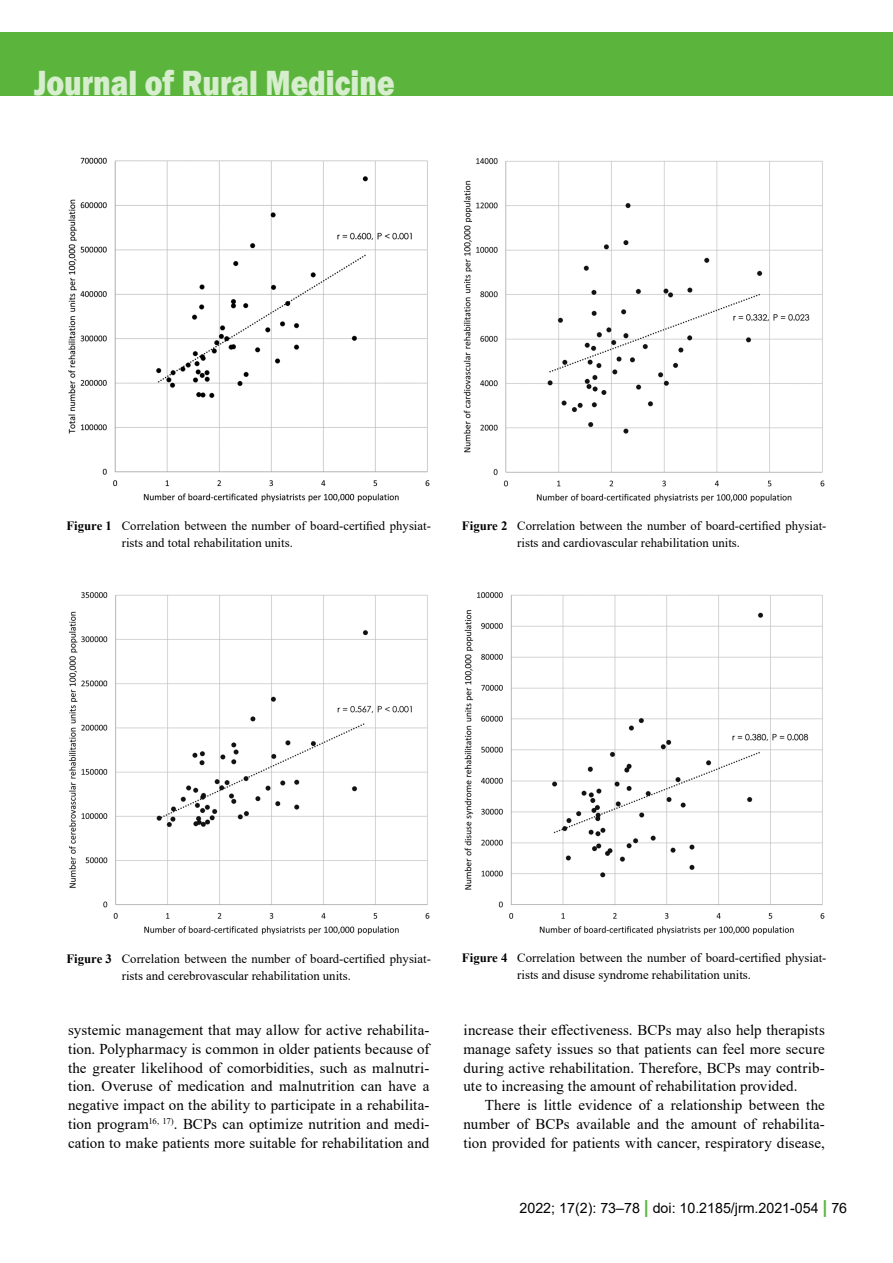
<style>
.page{position:relative;width:893px;height:1263px;background:#fff}
.page>*{position:absolute;margin:0;border:0;box-sizing:border-box;transform-origin:0 0}
.t1{font:800 36px "Franklin Gothic";color:#d6edce;scale:.83 1}
.t2{font:15px/18.8px "Times New Roman";letter-spacing:.005em;color:#000;text-align:justify}
.t3{font:14.25px "Arial";color:#000}
.t4{font:12.75px/17.2px "Times New Roman";color:#000}
.s1{font-weight:700}
.s2{font-weight:700;font-size:18px;color:#5bb53c}
</style>
<div class="page">
<div style="left:0;top:32px;width:893px;height:64px;background:#5bb53c"></div>
<img style="left:68px;top:157px;width:361px;height:345px">
<img style="left:463px;top:158px;width:362px;height:344px">
<img style="left:69px;top:592px;width:360px;height:343px">
<img style="left:464px;top:592px;width:361px;height:342px">
<h1 class="t1" style="left:34px;top:59px;width:436px">Journal of Rural Medicine</h1>
<p class="t4" style="left:122px;top:517px;width:311px;text-indent:-55px"><span class="s1">Figure 1</span> Correlation between the number of board-certified physiat&shy;rists and total rehabilitation units.</p>
<p class="t4" style="left:517px;top:516px;width:311px;text-indent:-55px"><span class="s1">Figure 2</span> Correlation between the number of board-certified physiat&shy;rists and cardiovascular rehabilitation units.</p>
<p class="t4" style="left:122px;top:949px;width:311px;text-indent:-55px"><span class="s1">Figure 3</span> Correlation between the number of board-certified physiat&shy;rists and cerebrovascular rehabilitation units.</p>
<p class="t4" style="left:517px;top:949px;width:311px;text-indent:-55px"><span class="s1">Figure 4</span> Correlation between the number of board-certified physiat&shy;rists and disuse syndrome rehabilitation units.</p>
<p class="t2" style="left:68px;top:1020px;width:363px">systemic management that may allow for active rehabilita&shy;tion. Polypharmacy is common in older patients because of the greater likelihood of comorbidities, such as malnutri&shy;tion. Overuse of medication and malnutrition can have a negative impact on the ability to participate in a rehabilita&shy;tion program<sup>16,</sup> <sup>17)</sup>. BCPs can optimize nutrition and medi&shy;cation to make patients more suitable for rehabilitation and</p>
<p class="t2" style="left:463px;top:1020px;width:363px">increase their effectiveness. BCPs may also help therapists manage safety issues so that patients can feel more secure during active rehabilitation. Therefore, BCPs may contrib&shy;ute to increasing the amount of rehabilitation provided.</p>
<p class="t2" style="left:463px;top:1095px;width:363px;text-indent:21px">There is little evidence of a relationship between the number of BCPs available and the amount of rehabilita&shy;tion provided for patients with cancer, respiratory disease,</p>
<p class="t3" style="left:519px;top:1198px;width:329px">2022; 17(2): 73–78 <span class="s2">|</span> doi: 10.2185/jrm.2021-054 <span class="s2">|</span> 76</p>
</div>
